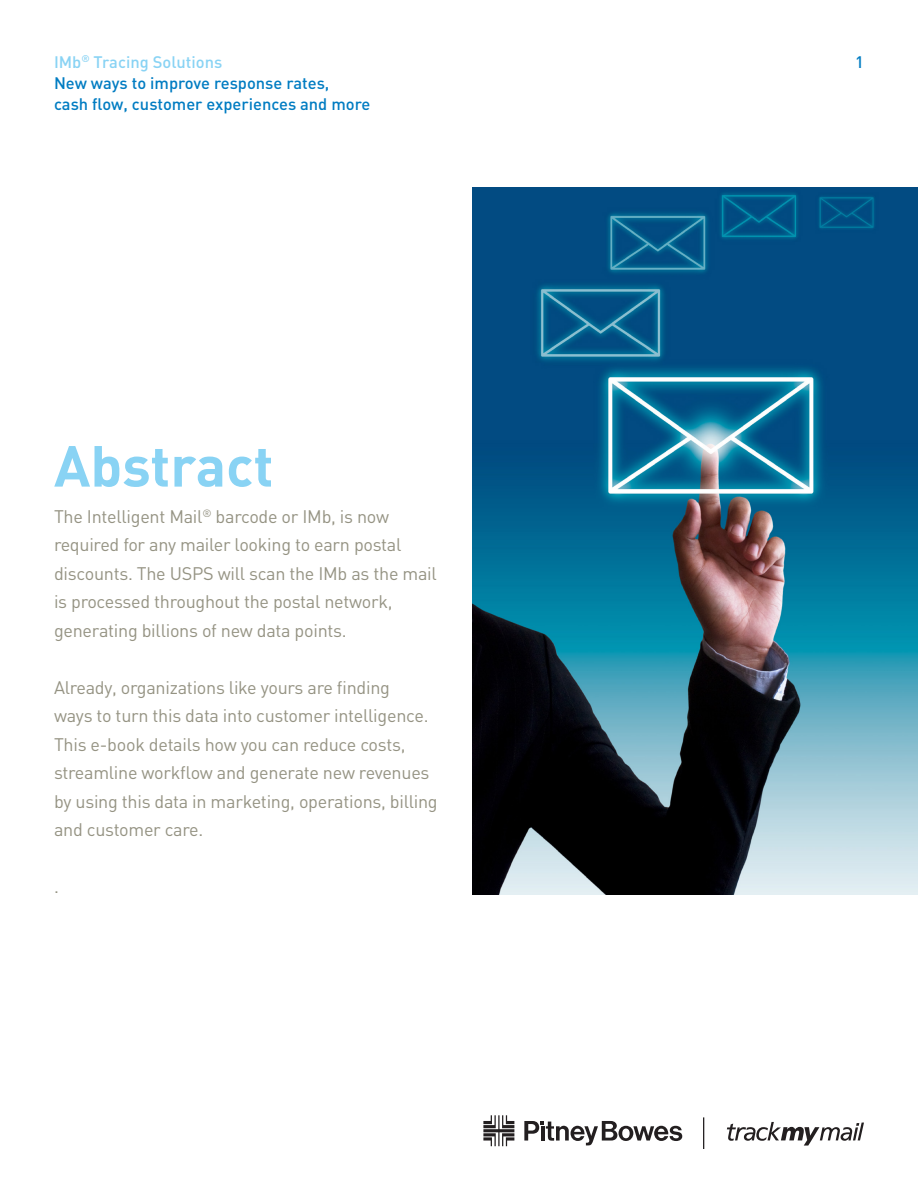
<style>
.page{position:relative;width:918px;height:1188px;background:#fff}
.page>*{position:absolute;margin:0;border:0;box-sizing:border-box;transform-origin:0 0}
.SECTION_HEADER{font:700 57px "DIN";color:#89d3f4}
.leadin{font:18px/28.5px "DIN";letter-spacing:-.015em;color:#959383}
.t1{font:500 16.5px/21px "DIN";color:#007cc2}
.s1{color:#89d3f4}
</style>
<div class="page">
<svg style="left:524px;top:1121px;width:158px;height:24px"></svg>
<svg style="left:483px;top:1115px;width:31px;height:31px"></svg>
<hr style="left:703px;top:1117px;width:1px;height:32px;background:#231f20">
<svg style="left:727px;top:1122px;width:137px;height:24px"></svg>
<img style="left:472px;top:187px;width:446px;height:707px">
<p class="t1" style="left:54px;top:51px;width:318px"><span class="s1">IMb</span><sup>®</sup> <span class="s1">Tracing Solutions<br></span>New ways to improve response rates,<br>cash flow, customer experiences and more</p>
<p class="t1" style="left:855px;top:51px;width:10px">1</p>
<p class="SECTION_HEADER" style="left:54px;top:429px;width:221px">Abstract</p>
<p class="leadin" style="left:54px;top:502px;width:384px">The Intelligent Mail<sup>®</sup> barcode or IMb, is now required for any mailer looking to earn postal discounts. The USPS will scan the IMb as the mail is processed throughout the postal network,</p>
<p class="leadin" style="left:54px;top:616px;width:294px">generating billions of new data points.</p>
<p class="leadin" style="left:54px;top:673px;width:338px">Already, organizations like yours are finding</p>
<p class="leadin" style="left:54px;top:701px;width:376px">ways to turn this data into customer intelligence.</p>
<p class="leadin" style="left:54px;top:730px;width:353px">This e-book details how you can reduce costs,</p>
<p class="leadin" style="left:54px;top:758px;width:377px">streamline workflow and generate new revenues</p>
<p class="leadin" style="left:54px;top:787px;width:385px">by using this data in marketing, operations, billing</p>
<p class="leadin" style="left:54px;top:815px;width:151px">and customer care.</p>
<p class="leadin" style="left:54px;top:872px;width:6px">.</p>
</div>
